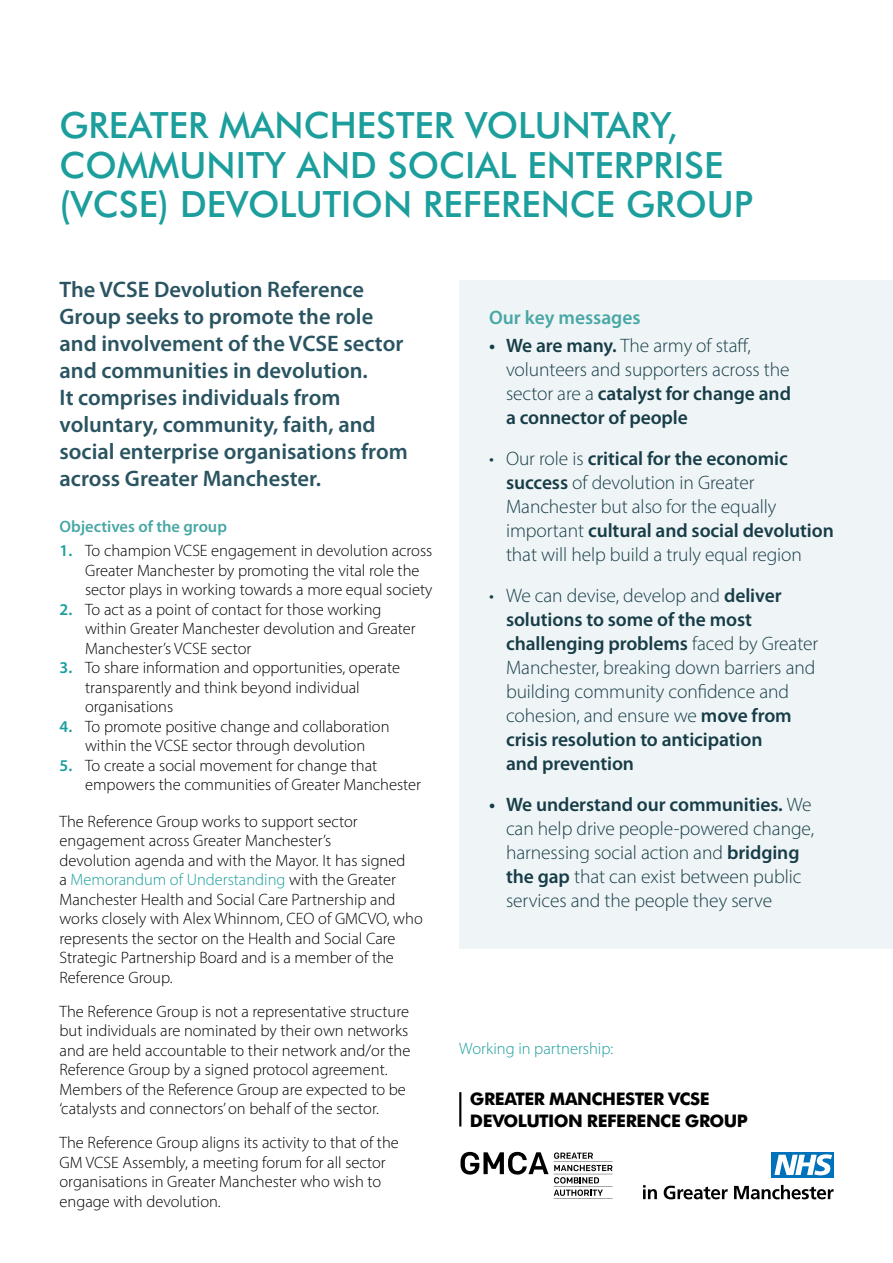
<style>
.page{position:relative;width:893px;height:1263px;background:#fff}
.page>*{position:absolute;margin:0;border:0;box-sizing:border-box;transform-origin:0 0}
.Body{font:500 36.3px/39.3px "Futura BT";color:#1b9e9c}
.Body-2{font:600 22.5px/27px "Myriad Pro";color:#2a5461}
.t1{font:300 19.5px/24px "Myriad Pro";letter-spacing:-.005em;color:#173d48}
.Crosshead_1{font:600 19.5px "Myriad Pro";color:#49a7a5}
.t2{font:700 17.4px/21.8px "Futura BT";letter-spacing:-.025em;color:#000}
.Body-3{font:300 16.5px/19.5px "Myriad Pro";color:#000}
.Body-4{font:300 16.5px "Myriad Pro";color:#1b9e9c}
.Crosshead_1-2{font:600 16.5px "Myriad Pro";color:#49a7a5}
.s1{font-weight:600;color:#1b9e9c}
.s2{color:#1b9e9c}
.s3{font-weight:600}
</style>
<div class="page">
<div style="left:459px;top:281px;width:434px;height:668px;background:#eff5f6"></div>
<svg style="left:461px;top:1152px;width:87px;height:22px"></svg>
<hr style="left:554px;top:1198px;width:58px;height:1px;background:#000">
<hr style="left:554px;top:1186px;width:58px;height:1px;background:#000">
<hr style="left:554px;top:1174px;width:58px;height:1px;background:#000">
<hr style="left:554px;top:1161px;width:58px;height:1px;background:#000">
<svg style="left:554px;top:1152px;width:39px;height:7px"></svg>
<svg style="left:554px;top:1165px;width:58px;height:6px"></svg>
<svg style="left:554px;top:1177px;width:45px;height:6px"></svg>
<svg style="left:554px;top:1189px;width:49px;height:7px"></svg>
<div style="left:772px;top:1152px;width:62px;height:25px;background:#0072bb"></div>
<svg style="left:774px;top:1154px;width:58px;height:21px"></svg>
<svg style="left:643px;top:1185px;width:14px;height:14px"></svg>
<svg style="left:664px;top:1186px;width:64px;height:13px"></svg>
<svg style="left:734px;top:1185px;width:100px;height:14px"></svg>
<hr style="left:459px;top:1092px;width:2px;height:34px;background:#000">
<p class="Body" style="left:60px;top:105px;width:695px">GREATER MANCHESTER VOLUNTARY,<br>COMMUNITY AND SOCIAL ENTERPRISE (VCSE) DEVOLUTION REFERENCE GROUP</p>
<p class="Body-2" style="left:60px;top:275px;width:350px">The VCSE Devolution Reference<br>Group seeks to promote the role and involvement of the VCSE sector and communities in devolution.<br>It comprises individuals from voluntary, community, faith, and social enterprise organisations from across Greater Manchester.</p>
<p class="Crosshead_1-2" style="left:60px;top:516px;width:169px">Objectives of the group</p>
<p class="Body-3" style="left:85px;top:541px;width:349px;text-indent:-26px"><span class="s1">1.</span> To champion VCSE engagement in devolution across<br>Greater Manchester by promoting the vital role the sector plays in working towards a more equal society</p>
<p class="Body-3" style="left:85px;top:599px;width:332px;text-indent:-26px"><span class="s1">2.</span> To act as a point of contact for those working within Greater Manchester devolution and Greater<br>Manchester’s VCSE sector</p>
<p class="Body-3" style="left:85px;top:658px;width:317px;text-indent:-26px"><span class="s1">3.</span> To share information and opportunities, operate transparently and think beyond individual organisations</p>
<p class="Body-3" style="left:60px;top:716px;width:332px;text-align:center"><span class="s1">4.</span> To promote positive change and collaboration within the VCSE sector through devolution</p>
<p class="Body-3" style="left:85px;top:755px;width:338px;text-indent:-26px"><span class="s1">5.</span> To create a social movement for change that empowers the communities of Greater Manchester</p>
<p class="Body-3" style="left:60px;top:811px;width:365px">The Reference Group works to support sector engagement across Greater Manchester’s<br>devolution agenda and with the Mayor. It has signed<br>a <span class="s2">Memorandum of Understanding</span> with the Greater Manchester Health and Social Care Partnership and works closely with Alex Whinnom, CEO of GMCVO, who represents the sector on the Health and Social Care Strategic Partnership Board and is a member of the Reference Group.</p>
<p class="Body-3" style="left:60px;top:1001px;width:352px">The Reference Group is not a representative structure but individuals are nominated by their own networks and are held accountable to their network and/or the Reference Group by a signed protocol agreement.<br>Members of the Reference Group are expected to be ‘catalysts and connectors’ on behalf of the sector.</p>
<p class="Body-3" style="left:60px;top:1133px;width:341px">The Reference Group aligns its activity to that of the GM VCSE Assembly, a meeting forum for all sector organisations in Greater Manchester who wish to engage with devolution.</p>
<p class="Crosshead_1" style="left:489px;top:305px;width:153px">Our key messages</p>
<p class="t1" style="left:506px;top:333px;width:286px;text-indent:-17px"><span class="s3">• We are many.</span> The army of staff, volunteers and supporters across the sector are a <span class="s3">catalyst for change and a connector of people</span></p>
<p class="t1" style="left:506px;top:446px;width:329px;text-indent:-17px">• Our role is <span class="s3">critical for the economic success</span> of devolution in Greater Manchester but also for the equally important <span class="s3">cultural and social devolution </span>that will help build a truly equal region</p>
<p class="t1" style="left:506px;top:583px;width:314px;text-indent:-17px">• We can devise, develop and <span class="s3">deliver solutions to some of the most challenging problems</span> faced by Greater<br>Manchester, breaking down barriers and building community confidence and cohesion, and ensure we <span class="s3">move from crisis resolution to anticipation<br>and prevention</span></p>
<p class="t1" style="left:506px;top:792px;width:310px;text-indent:-17px"><span class="s3">• We understand our communities.</span> We can help drive people-powered change, harnessing social action and <span class="s3">bridging the gap</span> that can exist between public services and the people they serve</p>
<p class="Body-4" style="left:459px;top:1038px;width:156px">Working in partnership:</p>
<p class="t2" style="left:470px;top:1088px;width:279px">GREATER MANCHESTER VCSE<br>DEVOLUTION REFERENCE GROUP</p>
</div>
